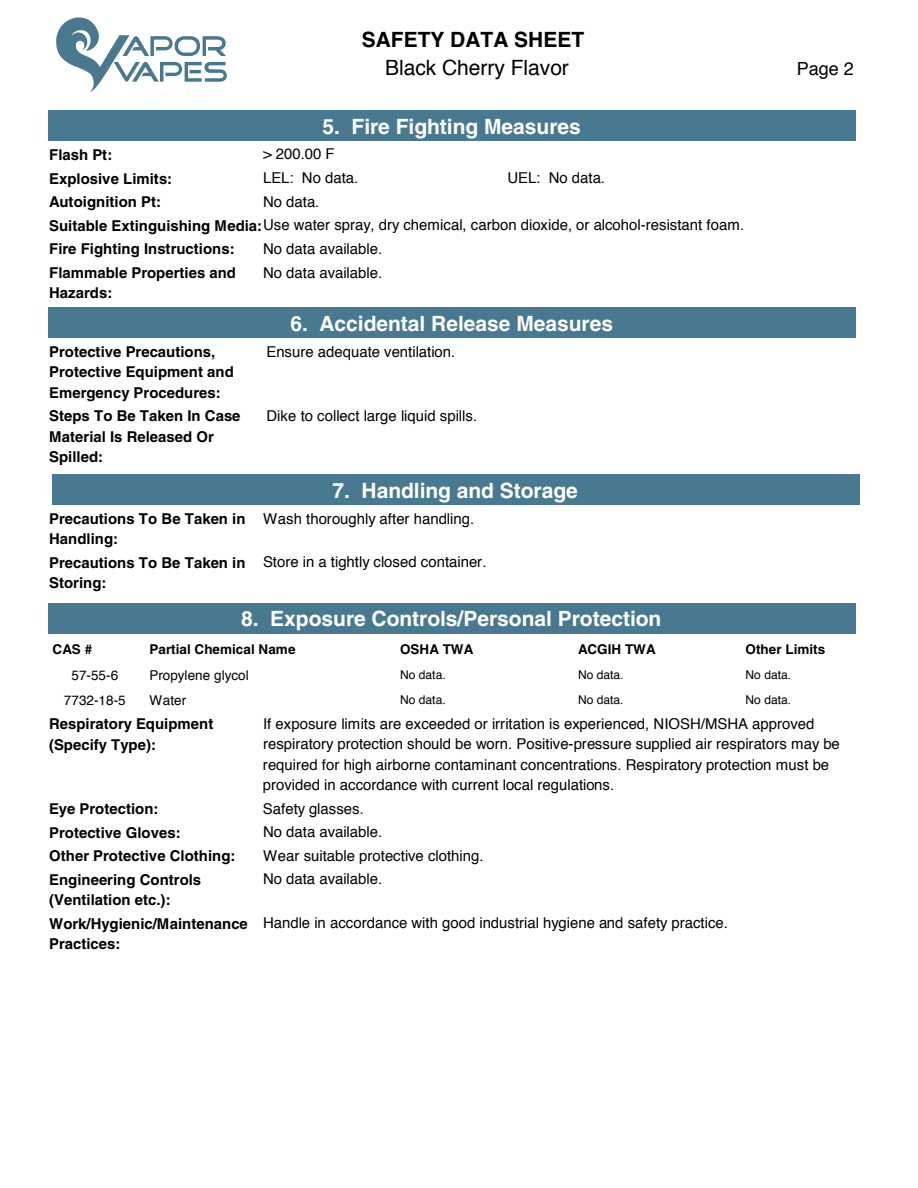
<style>
.page{position:relative;width:918px;height:1188px;background:#fff}
.page>*{position:absolute;margin:0;border:0;box-sizing:border-box;transform-origin:0 0}
.t1{font:700 21px "Helvetica";color:#fff}
.t2{font:21px "Helvetica";color:#000}
.t3{font:700 21px "Helvetica";color:#000}
.t4{font:18px "Helvetica";color:#000}
.t5{font:15px/20.4px "Helvetica";color:#000}
.t6{font:700 15px/20.4px "Helvetica";color:#000}
.t7{font:700 13.5px "Helvetica";color:#000}
.t8{font:13.5px "Helvetica";letter-spacing:.005em;color:#000}
.t9{font:12px "Helvetica";letter-spacing:-.005em;color:#000}
.s1{font-weight:700}
.s2{font-weight:400}
</style>
<div class="page">
<svg style="left:56px;top:17px;width:171px;height:75px"></svg>
<div style="left:49px;top:111px;width:807px;height:30px;background:#497990"></div>
<div style="left:49px;top:308px;width:807px;height:30px;background:#497990"></div>
<div style="left:52px;top:475px;width:808px;height:30px;background:#497990"></div>
<div style="left:49px;top:603px;width:807px;height:30px;background:#497990"></div>
<h1 class="t3" style="left:362px;top:27px;width:224px">SAFETY DATA SHEET</h1>
<h1 class="t2" style="left:385px;top:52px;width:185px">Black Cherry Flavor</h1>
<h1 class="t1" style="left:323px;top:114px;width:260px">5. Fire Fighting Measures</h1>
<p class="t6" style="left:49px;top:144px;width:65px">Flash Pt:</p>
<p class="t5" style="left:263px;top:144px;width:73px">&gt; 200.00 F</p>
<p class="t6" style="left:49px;top:168px;width:125px">Explosive Limits:</p>
<p class="t5" style="left:263px;top:168px;width:97px">LEL: No data.</p>
<p class="t5" style="left:508px;top:168px;width:99px">UEL: No data.</p>
<p class="t5" style="left:49px;top:215px;width:697px"><span class="s1">Suitable Extinguishing Media:</span>Use water spray, dry chemical, carbon dioxide, or alcohol-resistant foam.</p>
<p class="t6" style="left:49px;top:191px;width:113px">Autoignition Pt:</p>
<p class="t5" style="left:263px;top:192px;width:58px">No data.</p>
<p class="t6" style="left:49px;top:239px;width:187px">Fire Fighting Instructions:</p>
<p class="t5" style="left:263px;top:239px;width:121px">No data available.</p>
<p class="t6" style="left:49px;top:262px;width:188px">Flammable Properties and</p>
<p class="t5" style="left:263px;top:262px;width:121px">No data available.</p>
<p class="t6" style="left:49px;top:283px;width:65px">Hazards:</p>
<h1 class="t1" style="left:290px;top:311px;width:324px">6. Accidental Release Measures</h1>
<p class="t6" style="left:49px;top:341px;width:168px">Protective Precautions,</p>
<p class="t5" style="left:266px;top:342px;width:190px">Ensure adequate ventilation.</p>
<p class="t6" style="left:49px;top:362px;width:186px">Protective Equipment and<br>Emergency Procedures:</p>
<p class="t6" style="left:49px;top:406px;width:193px">Steps To Be Taken In Case</p>
<p class="t5" style="left:266px;top:406px;width:212px">Dike to collect large liquid spills.</p>
<p class="t6" style="left:49px;top:426px;width:166px">Material Is Released Or<br>Spilled:</p>
<p class="t4" style="left:797px;top:54px;width:59px">Page 2</p>
<h1 class="t1" style="left:333px;top:478px;width:247px">7. Handling and Storage</h1>
<p class="t6" style="left:49px;top:508px;width:427px;line-height:20.9px">Precautions To Be Taken in <span class="s2">Wash thoroughly after handling.<br></span>Handling:</p>
<p class="t5" style="left:49px;top:552px;width:439px;line-height:20.9px"><span class="s1">Precautions To Be Taken in</span> Store in a tightly closed container.<br><span class="s1">Storing:</span></p>
<h1 class="t1" style="left:241px;top:606px;width:422px">8. Exposure Controls/Personal Protection</h1>
<p class="t7" style="left:53px;top:641px;width:41px">CAS #</p>
<p class="t7" style="left:149px;top:641px;width:148px">Partial Chemical Name</p>
<p class="t7" style="left:400px;top:641px;width:75px">OSHA TWA</p>
<p class="t7" style="left:578px;top:641px;width:79px">ACGIH TWA</p>
<p class="t7" style="left:746px;top:641px;width:81px">Other Limits</p>
<p class="t8" style="left:71px;top:665px;width:48px">57-55-6</p>
<p class="t8" style="left:149px;top:665px;width:101px">Propylene glycol</p>
<p class="t9" style="left:400px;top:665px;width:47px">No data.</p>
<p class="t9" style="left:578px;top:665px;width:47px">No data.</p>
<p class="t9" style="left:746px;top:665px;width:47px">No data.</p>
<p class="t8" style="left:64px;top:690px;width:63px">7732-18-5</p>
<p class="t8" style="left:149px;top:690px;width:38px">Water</p>
<p class="t9" style="left:400px;top:690px;width:47px">No data.</p>
<p class="t9" style="left:578px;top:690px;width:47px">No data.</p>
<p class="t9" style="left:746px;top:690px;width:47px">No data.</p>
<p class="t5" style="left:263px;top:714px;width:579px">If exposure limits are exceeded or irritation is experienced, NIOSH/MSHA approved respiratory protection should be worn. Positive-pressure supplied air respirators may be required for high airborne contaminant concentrations. Respiratory protection must be provided in accordance with current local regulations.</p>
<p class="t6" style="left:49px;top:714px;width:166px">Respiratory Equipment (Specify Type):</p>
<p class="t6" style="left:49px;top:798px;width:111px">Eye Protection:</p>
<p class="t5" style="left:263px;top:799px;width:103px">Safety glasses.</p>
<p class="t6" style="left:49px;top:822px;width:133px">Protective Gloves:</p>
<p class="t5" style="left:263px;top:822px;width:121px">No data available.</p>
<p class="t6" style="left:49px;top:846px;width:188px">Other Protective Clothing:</p>
<p class="t5" style="left:263px;top:846px;width:222px">Wear suitable protective clothing.</p>
<p class="t6" style="left:49px;top:869px;width:154px">Engineering Controls</p>
<p class="t5" style="left:263px;top:869px;width:121px">No data available.</p>
<p class="t5" style="left:49px;top:889px;width:680px;line-height:23.1px"><span class="s1">(Ventilation etc.):<br>Work/Hygienic/Maintenance</span> Handle in accordance with good industrial hygiene and safety practice.</p>
<p class="t6" style="left:49px;top:934px;width:73px">Practices:</p>
</div>
